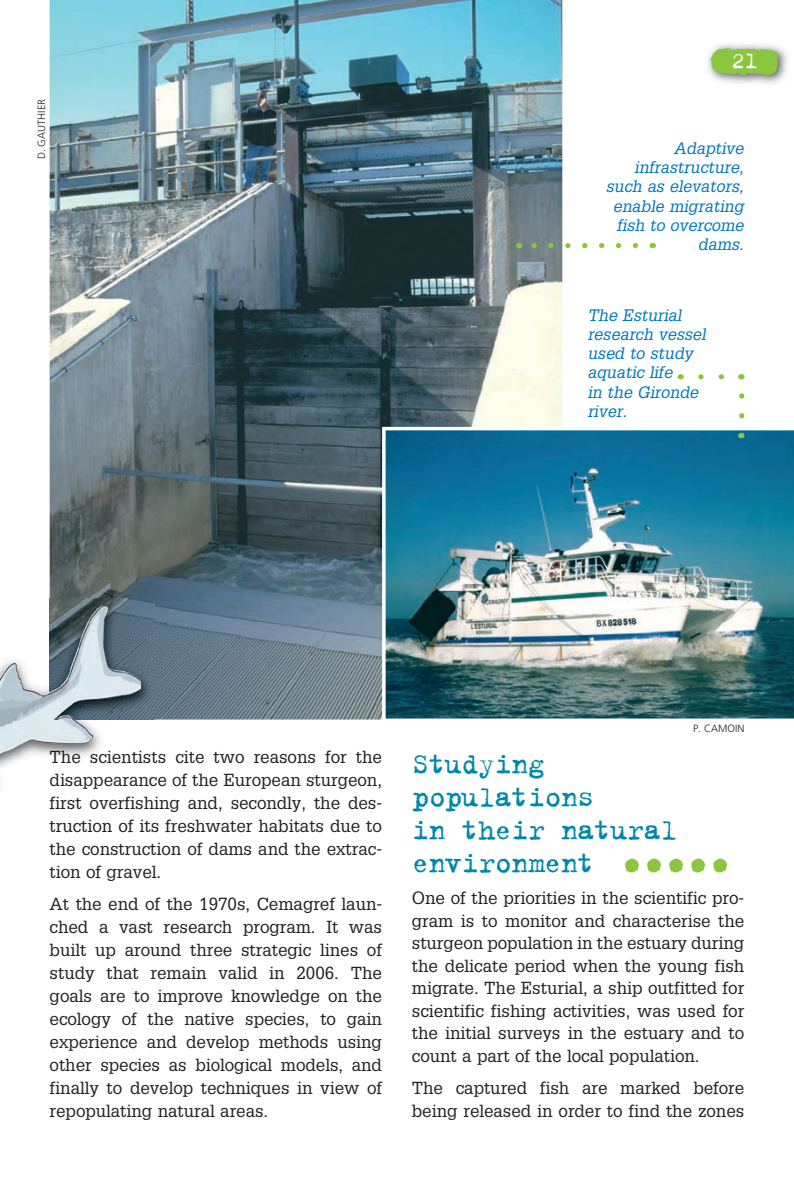
<style>
.page{position:relative;width:794px;height:1191px;background:#fff}
.page>*{position:absolute;margin:0;border:0;box-sizing:border-box;transform-origin:0 0}
.t1{font:63px "Trixie";color:#8bc63e}
.t2{font:31.5px/32.9px "Trixie";letter-spacing:-.025em;color:#0087aa}
.t3{font:24.5px "Trixie";color:#fff}
.t4{font:18.38px/22.9px "Glytus";letter-spacing:-.005em;color:#231f20;text-align:justify}
.t5{font:italic 17.5px/19.2px "Glytus";letter-spacing:-.005em;color:#0077b9;text-align:right}
.t6{font:300 10.5px "Frutiger";color:#231f20}
</style>
<div class="page">
<img style="left:50px;top:0;width:512px;height:719px">
<img style="left:382px;top:427px;width:412px;height:292px">
<img style="left:0;top:598px;width:155px;height:170px">
<img style="left:50px;top:598px;width:105px;height:121px">
<img style="left:4px;top:688px;width:137px;height:64px">
<img style="left:707px;top:44px;width:80px;height:40px">
<svg style="left:710px;top:48px;width:68px;height:27px;background:#93c552"></svg>
<svg style="left:681px;top:374px;width:63px;height:64px"></svg>
<svg style="left:519px;top:243px;width:134px;height:5px"></svg>
<p class="t6" style="left:35px;top:159px;width:62px;rotate:-90deg">D. GAUTHIER</p>
<h3 class="t3" style="left:731px;top:45px;width:28px">21</h3>
<p class="t5" style="left:606px;top:138px;width:139px">Adaptive infrastructure, such as elevators, enable migrating fish to overcome dams.</p>
<p class="t5" style="left:588px;top:305px;width:120px;text-align:left">The Esturial research vessel used to study aquatic life<br>in the Gironde river.</p>
<p class="t4" style="left:50px;top:745px;width:334px">The scientists cite two reasons for the disappearance of the European sturgeon, first overfishing and, secondly, the des&shy;truction of its freshwater habitats due to the construction of dams and the extrac&shy;tion of gravel.</p>
<p class="t4" style="left:50px;top:893px;width:334px">At the end of the 1970s, Cemagref laun&shy;ched a vast research program. It was built up around three strategic lines of study that remain valid in 2006. The goals are to improve knowledge on the ecology of the native species, to gain experience and develop methods using other species as biological models, and finally to develop techniques in view of repopulating natural areas.</p>
<p class="t6" style="left:693px;top:723px;width:53px">P. CAMOIN</p>
<h2 class="t2" style="left:412px;top:746px;width:267px">Studying populations<br>in their natural environment</h2>
<p class="t4" style="left:412px;top:887px;width:334px;line-height:22.4px">One of the priorities in the scientific pro&shy;gram is to monitor and characterise the sturgeon population in the estuary during the delicate period when the young fish migrate. The Esturial, a ship outfitted for scientific fishing activities, was used for the initial surveys in the estuary and to count a part of the local population.</p>
<p class="t4" style="left:412px;top:1076px;width:334px;line-height:22.4px">The captured fish are marked before being released in order to find the zones</p>
<h1 class="t1" style="left:615px;top:812px;width:124px">.....</h1>
</div>
